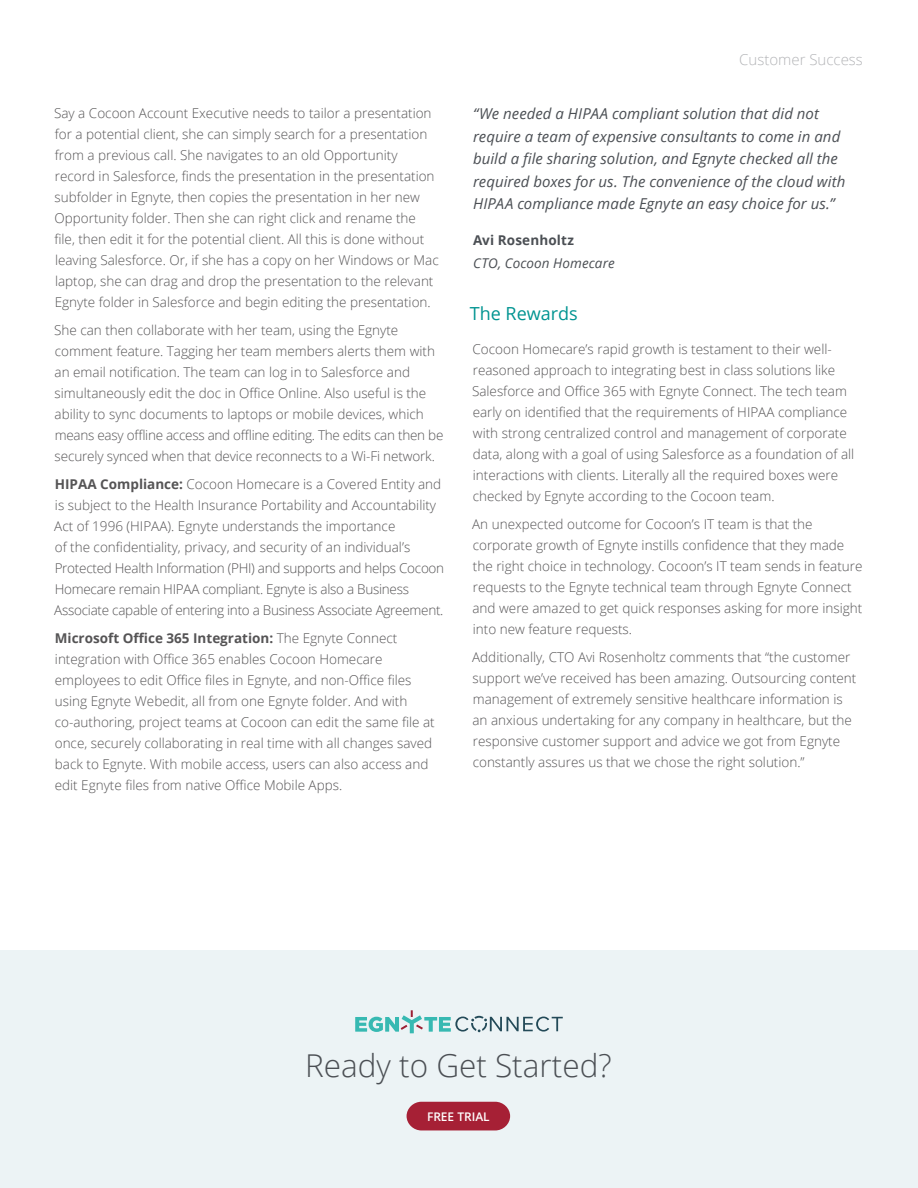
<style>
.page{position:relative;width:918px;height:1188px;background:#fff}
.page>*{position:absolute;margin:0;border:0;box-sizing:border-box;transform-origin:0 0}
.t1{font:300 31.5px "Open Sans";color:#4b4f54}
.t2{font:18px "Open Sans";color:#009491}
.H1_teal{font:italic 15px/22.5px "Open Sans";letter-spacing:.005em;color:#4b4f54}
.t3{font:300 15px "Open Sans";color:#b4b5b8}
.body_text{font:300 13.5px/21px "Open Sans";color:#555455}
.H1_teal-2{font:italic 13.5px/22.5px "Open Sans";letter-spacing:.01em;color:#4b4f54}
.H1_teal-3{font:600 11.85px "Open Sans";color:#fff}
.s1{font-weight:700}
.s2{font-weight:700;font-style:normal}
</style>
<div class="page">
<div style="left:0;top:950px;width:918px;height:238px;background:#ecf3f5"></div>
<div style="left:407px;top:1102px;width:103px;height:28px;background:#a62035"></div>
<svg style="left:355px;top:1010px;width:208px;height:23px"></svg>
<p class="body_text" style="left:54px;top:103px;width:386px">Say a Cocoon Account Executive needs to tailor a presentation for a potential client, she can simply search for a presentation from a previous call. She navigates to an old Opportunity record in Salesforce, finds the presentation in the presentation subfolder in Egnyte, then copies the presentation in her new Opportunity folder. Then she can right click and rename the file, then edit it for the potential client. All this is done without leaving Salesforce. Or, if she has a copy on her Windows or Mac laptop, she can drag and drop the presentation to the relevant Egnyte folder in Salesforce and begin editing the presentation.</p>
<p class="body_text" style="left:54px;top:319px;width:391px">She can then collaborate with her team, using the Egnyte comment feature. Tagging her team members alerts them with an email notification. The team can log in to Salesforce and simultaneously edit the doc in Office Online. Also useful is the ability to sync documents to laptops or mobile devices, which means easy offline access and offline editing. The edits can then be securely synced when that device reconnects to a Wi-Fi network.</p>
<p class="body_text" style="left:54px;top:473px;width:391px"><span class="s1">HIPAA Compliance:</span> Cocoon Homecare is a Covered Entity and is subject to the Health Insurance Portability and Accountability Act of 1996 (HIPAA). Egnyte understands the importance<br>of the confidentiality, privacy, and security of an individual’s Protected Health Information (PHI) and supports and helps Cocoon Homecare remain HIPAA compliant. Egnyte is also a Business Associate capable of entering into a Business Associate Agreement.</p>
<p class="body_text" style="left:55px;top:627px;width:382px"><span class="s1">Microsoft Office 365 Integration:</span> The Egnyte Connect integration with Office 365 enables Cocoon Homecare employees to edit Office files in Egnyte, and non-Office files using Egnyte Webedit, all from one Egnyte folder. And with co-authoring, project teams at Cocoon can edit the same file at once, securely collaborating in real time with all changes saved back to Egnyte. With mobile access, users can also access and edit Egnyte files from native Office Mobile Apps.</p>
<p class="t3" style="left:739px;top:50px;width:125px">Customer Success</p>
<p class="H1_teal" style="left:473px;top:102px;width:374px">“We needed a HIPAA compliant solution that did not require a team of expensive consultants to come in and build a file sharing solution, and Egnyte checked all the required boxes for us. The convenience of the cloud with HIPAA compliance made Egnyte an easy choice for us.”</p>
<p class="H1_teal-2" style="left:473px;top:229px;width:143px"><span class="s2">Avi Rosenholtz<br></span>CTO, Cocoon Homecare</p>
<h2 class="t2" style="left:470px;top:301px;width:109px">The Rewards</h2>
<p class="body_text" style="left:472px;top:339px;width:384px">Cocoon Homecare’s rapid growth is testament to their well&shy;reasoned approach to integrating best in class solutions like Salesforce and Office 365 with Egnyte Connect. The tech team early on identified that the requirements of HIPAA compliance with strong centralized control and management of corporate data, along with a goal of using Salesforce as a foundation of all interactions with clients. Literally all the required boxes were checked by Egnyte according to the Cocoon team.</p>
<p class="body_text" style="left:472px;top:513px;width:392px">An unexpected outcome for Cocoon’s IT team is that the corporate growth of Egnyte instills confidence that they made the right choice in technology. Cocoon’s IT team sends in feature requests to the Egnyte technical team through Egnyte Connect and were amazed to get quick responses asking for more insight into new feature requests.</p>
<p class="body_text" style="left:472px;top:646px;width:386px">Additionally, CTO Avi Rosenholtz comments that “the customer support we’ve received has been amazing. Outsourcing content management of extremely sensitive healthcare information is an anxious undertaking for any company in healthcare, but the responsive customer support and advice we got from Egnyte constantly assures us that we chose the right solution.”</p>
<p class="t1" style="left:305px;top:1044px;width:308px">Ready to Get Started?</p>
<p class="H1_teal-3" style="left:427px;top:1108px;width:64px">FREE TRIAL</p>
</div>
